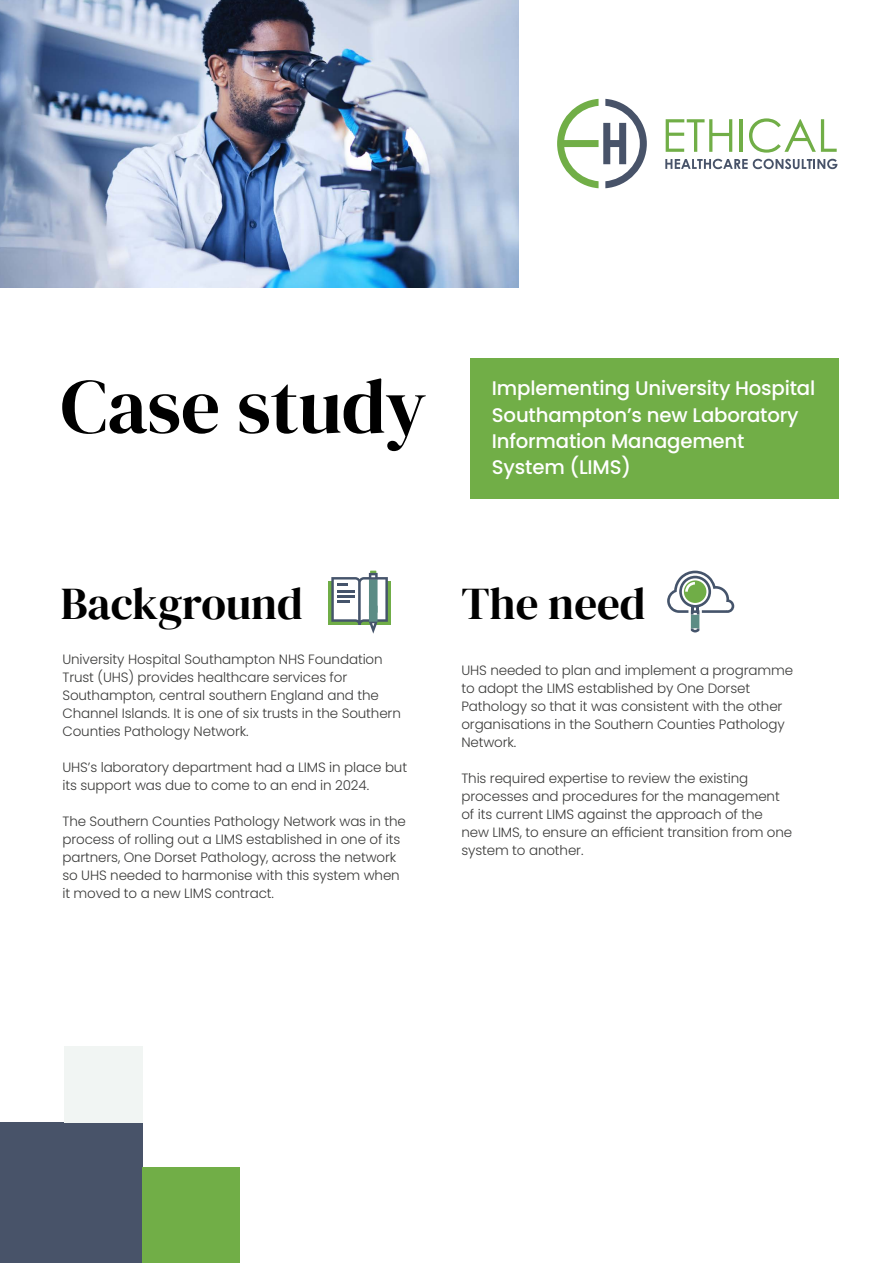
<style>
.page{position:relative;width:893px;height:1263px;background:#fff}
.page>*{position:absolute;margin:0;border:0;box-sizing:border-box;transform-origin:0 0}
.t1{font:77.25px "DM Serif Display";color:#000}
.t2{font:45px "DM Serif Display";color:#000}
.t3{font:500 19.65px/26.2px "Poppins";letter-spacing:-.01em;color:#fff}
.t4{font:300 13.5px/18px "Poppins";letter-spacing:-.01em;color:#3c3c3b}
</style>
<div class="page">
<svg style="left:557px;top:99px;width:90px;height:89px"></svg>
<svg style="left:665px;top:159px;width:172px;height:10px"></svg>
<svg style="left:666px;top:119px;width:66px;height:33px"></svg>
<hr style="left:740px;top:119px;width:3px;height:33px;background:#71ae47">
<svg style="left:749px;top:118px;width:88px;height:35px"></svg>
<img style="left:0;top:0;width:519px;height:287px">
<div style="left:471px;top:359px;width:368px;height:140px;background:#71ae47"></div>
<div style="left:0;top:1123px;width:142px;height:140px;background:#485369"></div>
<div style="left:142px;top:1167px;width:98px;height:96px;background:#71ae47"></div>
<div style="left:64px;top:1046px;width:78px;height:77px;background:#f1f5f3"></div>
<div style="left:328px;top:581px;width:63px;height:44px;background:#70ad47"></div>
<svg style="left:331px;top:571px;width:57px;height:63px"></svg>
<div style="left:691px;top:615px;width:8px;height:13px;background:#5c8c85"></div>
<svg style="left:691px;top:628px;width:8px;height:4px"></svg>
<svg style="left:667px;top:571px;width:67px;height:43px"></svg>
<p class="t1" style="left:61px;top:362px;width:368px">Case study</p>
<p class="t3" style="left:492px;top:375px;width:325px">Implementing University Hospital<br>Southampton’s new Laboratory<br>Information Management<br>System (LIMS)</p>
<p class="t2" style="left:61px;top:578px;width:244px">Background</p>
<p class="t2" style="left:461px;top:578px;width:186px">The need</p>
<p class="t4" style="left:62px;top:651px;width:340px">University Hospital Southampton NHS Foundation Trust (UHS) provides healthcare services for Southampton, central southern England and the Channel Islands. It is one of six trusts in the Southern Counties Pathology Network.</p>
<p class="t4" style="left:62px;top:759px;width:346px">UHS’s laboratory department had a LIMS in place but its support was due to come to an end in 2024.</p>
<p class="t4" style="left:62px;top:813px;width:345px">The Southern Counties Pathology Network was in the process of rolling out a LIMS established in one of its partners, One Dorset Pathology, across the network so UHS needed to harmonise with this system when it moved to a new LIMS contract.</p>
<p class="t4" style="left:461px;top:661px;width:333px">UHS needed to plan and implement a programme to adopt the LIMS established by One Dorset Pathology so that it was consistent with the other organisations in the Southern Counties Pathology Network.</p>
<p class="t4" style="left:461px;top:769px;width:332px">This required expertise to review the existing processes and procedures for the management of its current LIMS against the approach of the new LIMS, to ensure an efficient transition from one system to another.</p>
</div>
